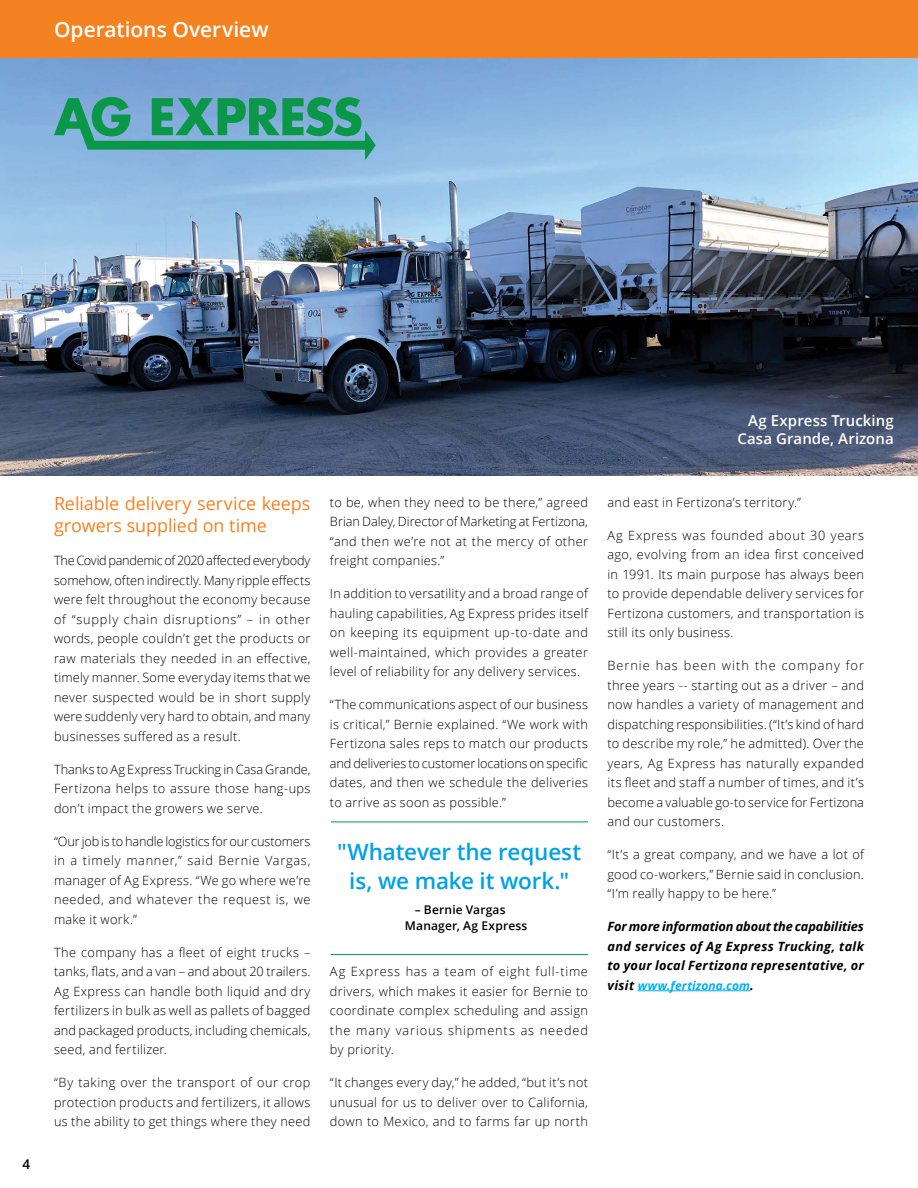
<style>
.page{position:relative;width:918px;height:1188px;background:#fff}
.page>*{position:absolute;margin:0;border:0;box-sizing:border-box;transform-origin:0 0}
.t1{font:600 22.5px/28.5px "Open Sans";letter-spacing:-.01em;color:#00a2e5;text-align:center}
.t2{font:600 21px "Open Sans";color:#fff}
.t3{font:18px/22.5px "Open Sans";letter-spacing:-.005em;color:#f58220}
.t4{font:600 15px/18px "Open Sans";letter-spacing:.01em;color:#fff;text-align:right}
.t5{font:600 13.5px "Open Sans";color:#000}
.t6{font:300 12.75px/19.5px "Open Sans";letter-spacing:.025em;color:#000;text-align:justify}
.t7{font:italic 700 12.75px/19.5px "Open Sans";letter-spacing:.02em;color:#000;text-align:justify}
.t8{font:600 12px/16.5px "Open Sans";letter-spacing:.02em;color:#000}
.t9{font:italic 700 12px "Open Sans";letter-spacing:.005em;color:#00aeef}
.s1{font-size:12.75px;color:#000}
</style>
<div class="page">
<img style="left:0;top:57px;width:918px;height:418px">
<div style="left:0;top:0;width:918px;height:57px;background:#f58220"></div>
<hr style="left:638px;top:990px;width:112px;height:1px;background:#00aeef">
<svg style="left:54px;top:97px;width:322px;height:63px;background:#4da499"></svg>
<hr style="left:331px;top:954px;width:257px;height:1px;background:#009d48">
<hr style="left:331px;top:822px;width:257px;height:1px;background:#009d48">
<h2 class="t2" style="left:54px;top:15px;width:216px">Operations Overview</h2>
<p class="t5" style="left:22px;top:1154px;width:9px">4</p>
<p class="t4" style="left:737px;top:411px;width:158px">Ag Express Trucking<br>Casa Grande, Arizona</p>
<h3 class="t3" style="left:54px;top:492px;width:258px">Reliable delivery service keeps growers supplied on time</h3>
<p class="t6" style="left:54px;top:551px;width:258px">The Covid pandemic of 2020 affected everybody somehow, often indirectly. Many ripple effects were felt throughout the economy because of “supply chain disruptions” – in other words, people couldn’t get the products or raw materials they needed in an effective, timely manner. Some everyday items that we never suspected would be in short supply were suddenly very hard to obtain, and many businesses suffered as a result.</p>
<p class="t6" style="left:54px;top:759px;width:258px">Thanks to Ag Express Trucking in Casa Grande, Fertizona helps to assure those hang-ups don’t impact the growers we serve.</p>
<p class="t6" style="left:54px;top:831px;width:258px">“Our job is to handle logistics for our customers in a timely manner,” said Bernie Vargas, manager of Ag Express. “We go where we’re needed, and whatever the request is, we make it work.”</p>
<p class="t6" style="left:54px;top:942px;width:258px">The company has a fleet of eight trucks – tanks, flats, and a van – and about 20 trailers.<br>Ag Express can handle both liquid and dry fertilizers in bulk as well as pallets of bagged and packaged products, including chemicals, seed, and fertilizer.</p>
<p class="t6" style="left:54px;top:1073px;width:258px">“By taking over the transport of our crop protection products and fertilizers, it allows us the ability to get things where they need</p>
<p class="t6" style="left:330px;top:492px;width:260px">to be, when they need to be there,” agreed Brian Daley, Director of Marketing at Fertizona, “and then we’re not at the mercy of other freight companies.”</p>
<p class="t6" style="left:330px;top:584px;width:260px">In addition to versatility and a broad range of hauling capabilities, Ag Express prides itself on keeping its equipment up-to-date and well-maintained, which provides a greater level of reliability for any delivery services.</p>
<p class="t6" style="left:330px;top:694px;width:260px">“The communications aspect of our business is critical,” Bernie explained. “We work with Fertizona sales reps to match our products and deliveries to customer locations on specific dates, and then we schedule the deliveries to arrive as soon as possible.”</p>
<h1 class="t1" style="left:337px;top:838px;width:246px">"Whatever the request is, we make it work."</h1>
<p class="t8" style="left:405px;top:901px;width:124px;text-indent:10px">– Bernie Vargas<br>Manager, Ag Express</p>
<p class="t6" style="left:330px;top:961px;width:260px">Ag Express has a team of eight full-time drivers, which makes it easier for Bernie to coordinate complex scheduling and assign the many various shipments as needed by priority.</p>
<p class="t6" style="left:330px;top:1072px;width:260px">“It changes every day,” he added, “but it’s not unusual for us to deliver over to California, down to Mexico, and to farms far up north</p>
<p class="t6" style="left:608px;top:492px;width:195px">and east in Fertizona’s territory.”</p>
<p class="t6" style="left:608px;top:525px;width:258px">Ag Express was founded about 30 years ago, evolving from an idea first conceived in 1991. Its main purpose has always been to provide dependable delivery services for Fertizona customers, and transportation is still its only business.</p>
<p class="t6" style="left:608px;top:656px;width:258px">Bernie has been with the company for three years -- starting out as a driver – and now handles a variety of management and dispatching responsibilities. (“It’s kind of hard to describe my role,” he admitted). Over the years, Ag Express has naturally expanded its fleet and staff a number of times, and it’s become a valuable go-to service for Fertizona and our customers.</p>
<p class="t6" style="left:608px;top:845px;width:258px">“It’s a great company, and we have a lot of good co-workers,” Bernie said in conclusion. “I’m really happy to be here.”</p>
<p class="t7" style="left:608px;top:917px;width:258px">For more information about the capabilities and services of Ag Express Trucking, talk to your local Fertizona representative, or</p>
<p class="t9" style="left:608px;top:977px;width:148px"><span class="s1">visit</span> www.fertizona.com<span class="s1">.</span></p>
</div>
